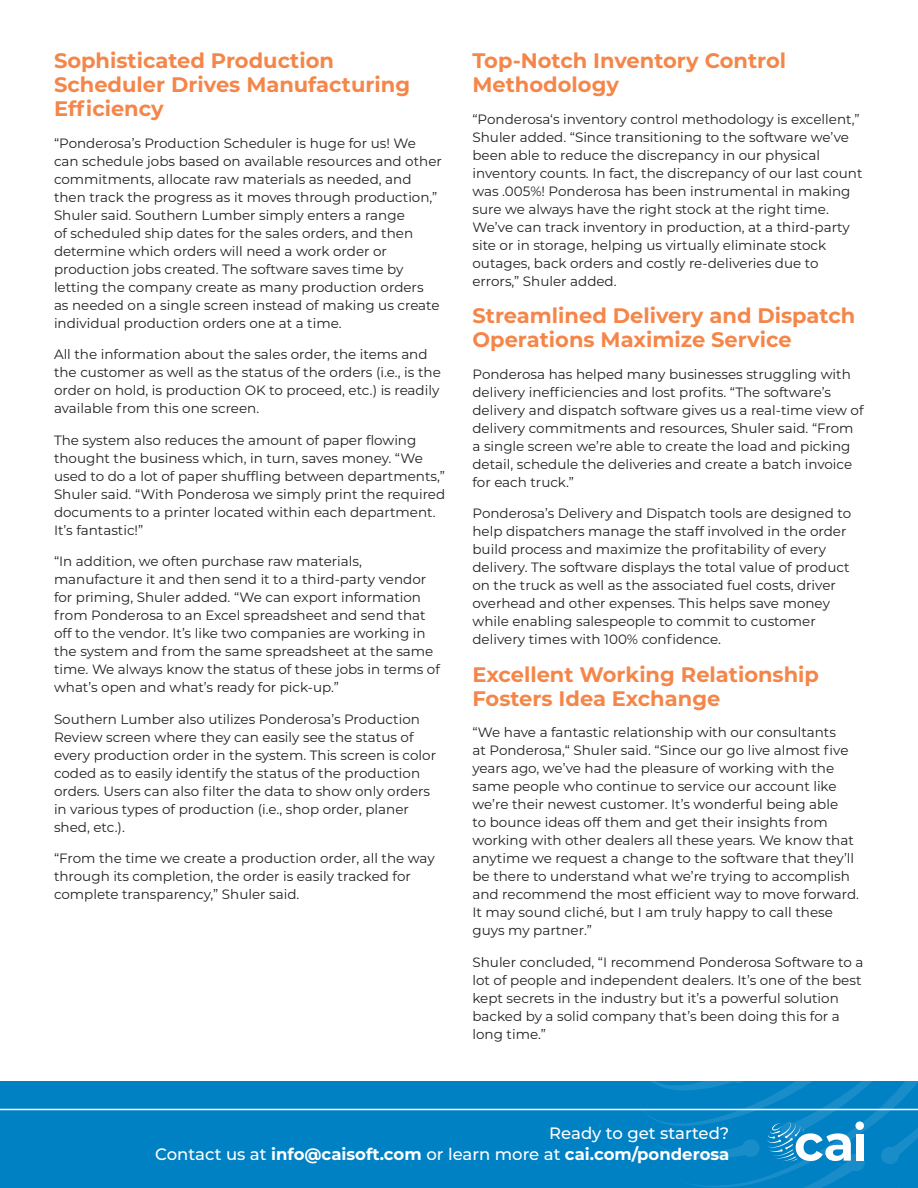
<style>
.page{position:relative;width:918px;height:1188px;background:#fff}
.page>*{position:absolute;margin:0;border:0;box-sizing:border-box;transform-origin:0 0}
.t1{font:700 21px/24px "Montserrat";color:#f58649}
.t2{font:500 16.5px/20.7px "Montserrat";color:#fff;text-align:right}
.t3{font:13.5px/18px "Montserrat";color:#231f20}
.s1{font-weight:700}
</style>
<div class="page">
<div style="left:0;top:1081px;width:918px;height:107px;background:#0081c4"></div>
<svg style="left:637px;top:1081px;width:281px;height:107px"></svg>
<div style="left:856px;top:1134px;width:8px;height:27px;background:#fff"></div>
<div style="left:855px;top:1121px;width:9px;height:9px;background:#fff;border-radius:50%"></div>
<hr style="left:0;top:1109px;width:918px;height:1px;background:#fff">
<h1 class="t1" style="left:54px;top:48px;width:358px">Sophisticated Production<br>Scheduler Drives Manufacturing<br>Efficiency</h1>
<p class="t3" style="left:54px;top:134px;width:389px">“Ponderosa’s Production Scheduler is huge for us! We can schedule jobs based on available resources and other commitments, allocate raw materials as needed, and then track the progress as it moves through production,” Shuler said. Southern Lumber simply enters a range<br>of scheduled ship dates for the sales orders, and then determine which orders will need a work order or production jobs created. The software saves time by letting the company create as many production orders<br>as needed on a single screen instead of making us create individual production orders one at a time.</p>
<p class="t3" style="left:54px;top:345px;width:388px">All the information about the sales order, the items and the customer as well as the status of the orders (i.e., is the order on hold, is production OK to proceed, etc.) is readily available from this one screen.</p>
<p class="t3" style="left:54px;top:430px;width:393px">The system also reduces the amount of paper flowing thought the business which, in turn, saves money. “We used to do a lot of paper shuffling between departments,” Shuler said. “With Ponderosa we simply print the required documents to a printer located within each department.<br>It’s fantastic!”</p>
<p class="t3" style="left:54px;top:552px;width:387px">“In addition, we often purchase raw materials, manufacture it and then send it to a third-party vendor for priming, Shuler added. “We can export information from Ponderosa to an Excel spreadsheet and send that off to the vendor. It’s like two companies are working in the system and from the same spreadsheet at the same time. We always know the status of these jobs in terms of what’s open and what’s ready for pick-up.”</p>
<p class="t3" style="left:54px;top:709px;width:384px">Southern Lumber also utilizes Ponderosa’s Production Review screen where they can easily see the status of every production order in the system. This screen is color coded as to easily identify the status of the production orders. Users can also filter the data to show only orders in various types of production (i.e., shop order, planer shed, etc.).</p>
<p class="t3" style="left:54px;top:849px;width:382px">“From the time we create a production order, all the way through its completion, the order is easily tracked for complete transparency,” Shuler said.</p>
<h1 class="t1" style="left:472px;top:48px;width:315px">Top-Notch Inventory Control<br>Methodology</h1>
<p class="t3" style="left:472px;top:110px;width:391px">“Ponderosa‘s inventory control methodology is excellent,” Shuler added. “Since transitioning to the software we’ve been able to reduce the discrepancy in our physical inventory counts. In fact, the discrepancy of our last count was .005%! Ponderosa has been instrumental in making sure we always have the right stock at the right time.<br>We’ve can track inventory in production, at a third-party site or in storage, helping us virtually eliminate stock outages, back orders and costly re-deliveries due to errors,” Shuler added.</p>
<h1 class="t1" style="left:472px;top:303px;width:384px">Streamlined Delivery and Dispatch<br>Operations Maximize Service</h1>
<p class="t3" style="left:472px;top:365px;width:393px">Ponderosa has helped many businesses struggling with delivery inefficiencies and lost profits. “The software’s delivery and dispatch software gives us a real-time view of delivery commitments and resources, Shuler said. “From a single screen we’re able to create the load and picking detail, schedule the deliveries and create a batch invoice for each truck.”</p>
<p class="t3" style="left:472px;top:504px;width:380px">Ponderosa’s Delivery and Dispatch tools are designed to help dispatchers manage the staff involved in the order build process and maximize the profitability of every delivery. The software displays the total value of product on the truck as well as the associated fuel costs, driver overhead and other expenses. This helps save money while enabling salespeople to commit to customer delivery times with 100% confidence.</p>
<h1 class="t1" style="left:472px;top:661px;width:348px">Excellent Working Relationship<br>Fosters Idea Exchange</h1>
<p class="t3" style="left:472px;top:723px;width:388px">“We have a fantastic relationship with our consultants<br>at Ponderosa,“ Shuler said. “Since our go live almost five years ago, we’ve had the pleasure of working with the same people who continue to service our account like we’re their newest customer. It’s wonderful being able<br>to bounce ideas off them and get their insights from working with other dealers all these years. We know that anytime we request a change to the software that they’ll be there to understand what we’re trying to accomplish and recommend the most efficient way to move forward.<br>It may sound cliché, but I am truly happy to call these guys my partner.”</p>
<p class="t3" style="left:472px;top:953px;width:392px">Shuler concluded, “I recommend Ponderosa Software to a lot of people and independent dealers. It’s one of the best kept secrets in the industry but it’s a powerful solution backed by a solid company that’s been doing this for a long time.”</p>
<p class="t2" style="left:155px;top:1122px;width:576px">Ready to get started?<br>Contact us at <span class="s1">info@caisoft.com</span> or learn more at <span class="s1">cai.com/ponderosa</span></p>
</div>
